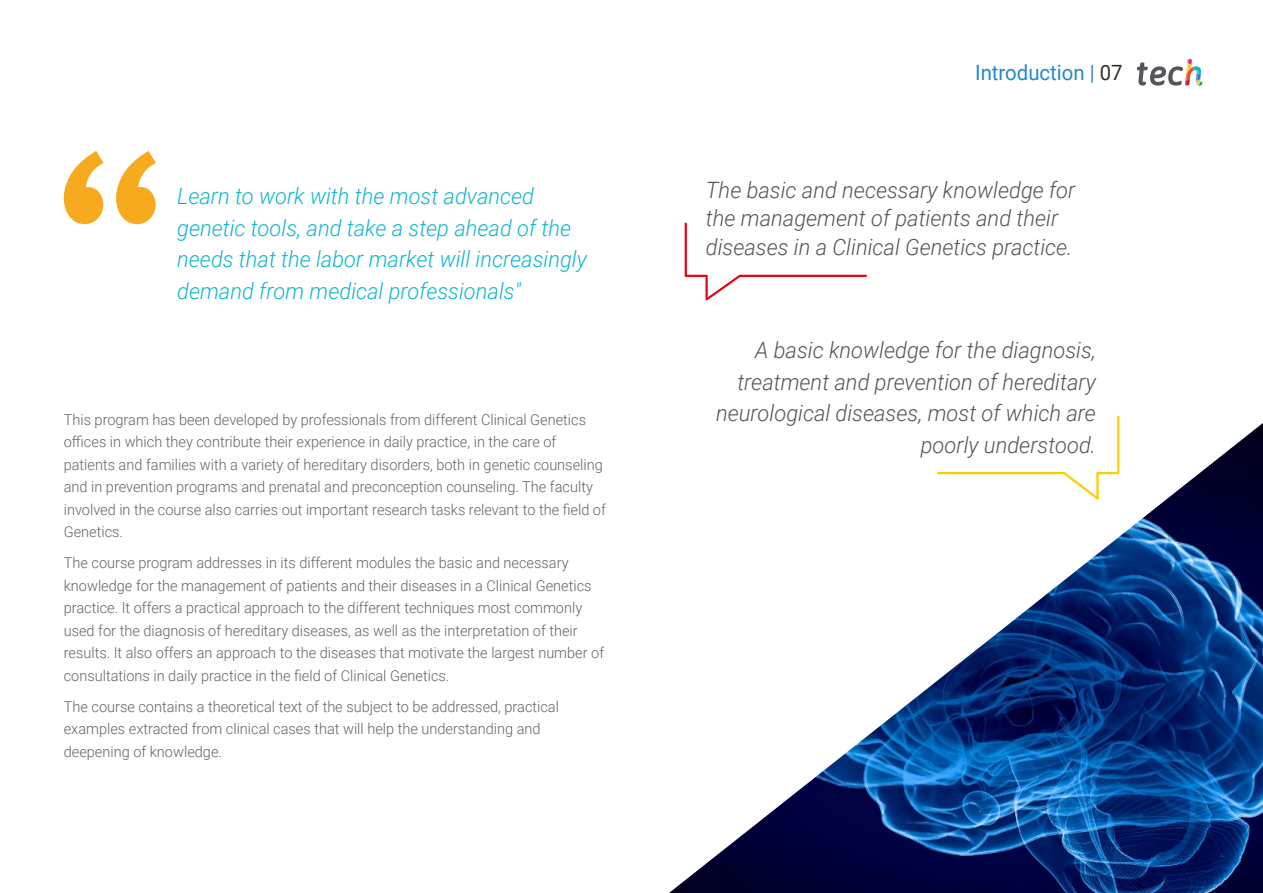
<style>
.page{position:relative;width:1263px;height:893px;background:#fff}
.page>*{position:absolute;margin:0;border:0;box-sizing:border-box;transform-origin:0 0}
.t1{font:italic 300 22.5px/31.5px "Roboto";color:#52555b;text-align:right}
.t2{font:italic 300 22.5px/31.5px "Roboto";color:#0fb6cf}
.t3{font:21px "Roboto";color:#2488c9}
.t4{font:300 15px/22.5px "Roboto";color:#61646a}
.s1{color:#312e20}
</style>
<div class="page">
<svg style="left:64px;top:151px;width:92px;height:73px"></svg>
<img style="left:669px;top:423px;width:594px;height:470px">
<svg style="left:1137px;top:59px;width:65px;height:27px"></svg>
<svg style="left:935px;top:415px;width:185px;height:88px"></svg>
<svg style="left:684px;top:222px;width:183px;height:79px"></svg>
<h1 class="t2" style="left:177px;top:180px;width:411px">Learn to work with the most advanced genetic tools, and take a step ahead of the needs that the labor market will increasingly demand from medical professionals"</h1>
<p class="t4" style="left:64px;top:408px;width:544px">This program has been developed by professionals from different Clinical Genetics offices in which they contribute their experience in daily practice, in the care of patients and families with a variety of hereditary disorders, both in genetic counseling and in prevention programs and prenatal and preconception counseling. The faculty involved in the course also carries out important research tasks relevant to the field of Genetics.</p>
<p class="t4" style="left:64px;top:551px;width:542px">The course program addresses in its different modules the basic and necessary knowledge for the management of patients and their diseases in a Clinical Genetics practice. It offers a practical approach to the different techniques most commonly used for the diagnosis of hereditary diseases, as well as the interpretation of their results. It also offers an approach to the diseases that motivate the largest number of consultations in daily practice in the field of Clinical Genetics.</p>
<p class="t4" style="left:64px;top:695px;width:497px">The course contains a theoretical text of the subject to be addressed, practical examples extracted from clinical cases that will help the understanding and deepening of knowledge.</p>
<h2 class="t3" style="left:975px;top:57px;width:149px">Introduction | <span class="s1">07</span></h2>
<h1 class="t1" style="left:706px;top:175px;width:371px;line-height:28.5px;text-align:left">The basic and necessary knowledge for the management of patients and their diseases in a Clinical Genetics practice.</h1>
<h1 class="t1" style="left:716px;top:334px;width:381px">A basic knowledge for the diagnosis, treatment and prevention of hereditary neurological diseases, most of which are poorly understood.</h1>
</div>
